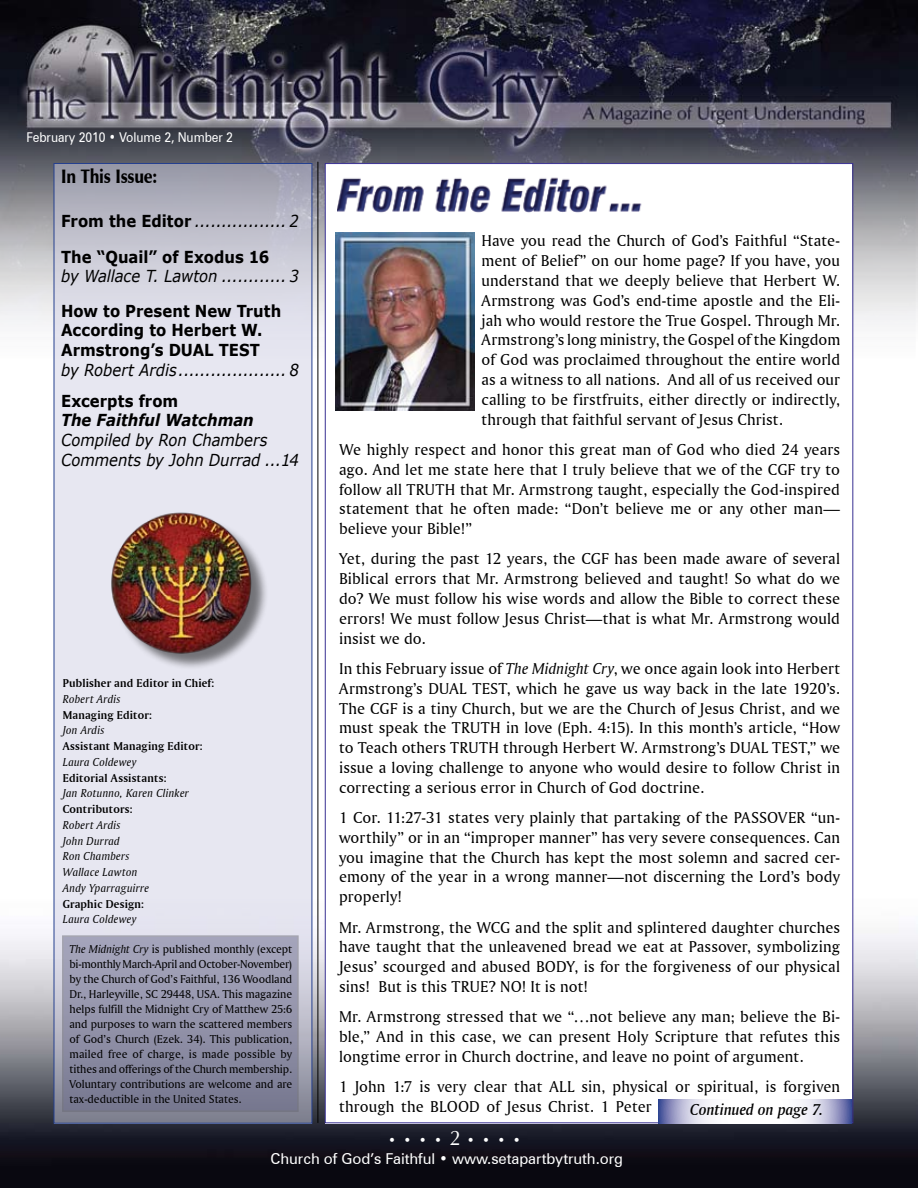
<style>
.page{position:relative;width:918px;height:1188px;background:#fff}
.page>*{position:absolute;margin:0;border:0;box-sizing:border-box;transform-origin:0 0}
.t1{font:900 19.5px "Zapf Humanist 601 BT";letter-spacing:-.015em;color:#000;scale:.85 1}
.t2{font:16.5px/19.8px "Amerigo BT Roman A";letter-spacing:.01em;color:#000;text-align:justify}
.t3{font:700 16.5px/19.8px "Verdana";color:#000;scale:.9 1}
.t4{font:italic 16.5px/19.8px "Verdana";color:#000;scale:.9 1}
.t5{font:italic 700 16.5px "Verdana";letter-spacing:-.005em;color:#000;scale:.9 1}
.t6{font:16.5px "Amerigo BT Medium Italic A";color:#000}
.t7{font:15px "Zurich BT";letter-spacing:-.005em;color:#fff}
.t8{font:13.5px "Zurich BT";letter-spacing:-.005em;color:#fff;scale:.9 1}
.t9{font:13.5px "Zapf Humanist 601 BT";color:#fff}
.t10{font:12px/15px "Amerigo BT Roman A";letter-spacing:-.005em;color:#000;text-align:justify}
.t11{font:12px/15.8px "Amerigo BT Italic A";letter-spacing:.015em;color:#000}
.t12{font:12px "Amerigo BT Bold A";letter-spacing:.015em;color:#000}
.s1{font-weight:400;font-style:italic}
.s2{font-family:"Amerigo BT Italic A"}
.s3{font-size:21px}
</style>
<div class="page">
<img style="left:0;top:0;width:918px;height:432px">
<img style="left:0;top:864px;width:918px;height:324px">
<div style="left:325px;top:163px;width:527px;height:960px;background:#fff"></div>
<hr style="left:318px;top:162px;width:1px;height:961px;background:#000">
<img style="left:335px;top:232px;width:140px;height:179px">
<img style="left:338px;top:177px;width:304px;height:36px">
<svg style="left:56px;top:165px;width:254px;height:957px;background:#cdcdda"></svg>
<div style="left:114px;top:515px;width:155px;height:155px;background:#000;opacity:.5"></div>
<img style="left:108px;top:510px;width:146px;height:145px">
<svg style="left:658px;top:1100px;width:193px;height:24px"></svg>
<p class="t8" style="left:27px;top:129px;width:231px">February 2010 • Volume 2, Number 2</p>
<p class="t1" style="left:61px;top:164px;width:115px">In This Issue:</p>
<p class="t3" style="left:61px;top:203px;width:266px;line-height:36px">From the Editor <span class="s1">................. 2<br></span>The “Quail” of Exodus 16</p>
<p class="t4" style="left:61px;top:267px;width:266px">by Wallace T. Lawton ............ 3</p>
<p class="t3" style="left:61px;top:301px;width:246px">How to Present New Truth<br>According to Herbert W.<br>Armstrong’s DUAL TEST</p>
<p class="t4" style="left:61px;top:360px;width:266px">by Robert Ardis.................... 8</p>
<p class="t3" style="left:61px;top:391px;width:132px">Excerpts from</p>
<p class="t5" style="left:61px;top:410px;width:216px">The Faithful Watchman</p>
<p class="t4" style="left:61px;top:430px;width:266px">Compiled by Ron Chambers<br>Comments by John Durrad ...14</p>
<p class="t12" style="left:63px;top:676px;width:153px">Publisher and Editor in Chief:</p>
<p class="t11" style="left:63px;top:691px;width:59px">Robert Ardis</p>
<p class="t12" style="left:63px;top:707px;width:91px">Managing Editor:</p>
<p class="t11" style="left:63px;top:722px;width:43px">Jon Ardis</p>
<p class="t12" style="left:63px;top:739px;width:141px">Assistant Managing Editor:</p>
<p class="t11" style="left:63px;top:754px;width:75px">Laura Coldewey</p>
<p class="t12" style="left:63px;top:770px;width:105px">Editorial Assistants:</p>
<p class="t11" style="left:63px;top:785px;width:128px">Jan Rotunno, Karen Clinker</p>
<p class="t12" style="left:63px;top:802px;width:71px">Contributors:</p>
<p class="t11" style="left:63px;top:817px;width:88px">Robert Ardis<br>John Durrad<br>Ron Chambers<br>Wallace Lawton<br>Andy Yparraguirre</p>
<p class="t12" style="left:63px;top:896px;width:83px">Graphic Design:</p>
<p class="t11" style="left:63px;top:911px;width:75px">Laura Coldewey</p>
<p class="t10" style="left:70px;top:941px;width:224px"><span class="s2">The Midnight Cry</span> is published monthly (except bi-monthly March-April and October-November) by the Church of God’s Faithful, 136 Woodland Dr., Harleyville, SC 29448, USA. This magazine helps fulfill the Midnight Cry of Matthew 25:6 and purposes to warn the scattered members of God’s Church (Ezek. 34). This publication, mailed free of charge, is made possible by tithes and offerings of the Church membership.<br>Voluntary contributions are welcome and are tax-deductible in the United States.</p>
<p class="t2" style="left:482px;top:231px;width:360px">Have you read the Church of God’s Faithful “State&shy;ment of Belief” on our home page? If you have, you understand that we deeply believe that Herbert W.<br>Armstrong was God’s end-time apostle and the Eli&shy;jah who would restore the True Gospel. Through Mr.<br>Armstrong’s long ministry, the Gospel of the Kingdom of God was proclaimed throughout the entire world as a witness to all nations. And all of us received our calling to be firstfruits, either directly or indirectly, through that faithful servant of Jesus Christ.</p>
<p class="t2" style="left:339px;top:439px;width:503px">We highly respect and honor this great man of God who died 24 years ago. And let me state here that I truly believe that we of the CGF try to follow all TRUTH that Mr. Armstrong taught, especially the God-inspired statement that he often made: “Don’t believe me or any other man— believe your Bible!”</p>
<p class="t2" style="left:339px;top:549px;width:503px">Yet, during the past 12 years, the CGF has been made aware of several Biblical errors that Mr. Armstrong believed and taught! So what do we do? We must follow his wise words and allow the Bible to correct these errors! We must follow Jesus Christ—that is what Mr. Armstrong would insist we do.</p>
<p class="t2" style="left:339px;top:658px;width:503px">In this February issue of <span class="s2">The Midnight Cry</span>, we once again look into Herbert Armstrong’s DUAL TEST, which he gave us way back in the late 1920’s.<br>The CGF is a tiny Church, but we are the Church of Jesus Christ, and we must speak the TRUTH in love (Eph. 4:15). In this month’s article, “How to Teach others TRUTH through Herbert W. Armstrong’s DUAL TEST,” we issue a loving challenge to anyone who would desire to follow Christ in correcting a serious error in Church of God doctrine.</p>
<p class="t2" style="left:339px;top:807px;width:503px">1 Cor. 11:27-31 states very plainly that partaking of the PASSOVER “un&shy;worthily” or in an “improper manner” has very severe consequences. Can you imagine that the Church has kept the most solemn and sacred cer&shy;emony of the year in a wrong manner—not discerning the Lord’s body properly!</p>
<p class="t2" style="left:339px;top:917px;width:503px">Mr. Armstrong, the WCG and the split and splintered daughter churches have taught that the unleavened bread we eat at Passover, symbolizing Jesus’ scourged and abused BODY, is for the forgiveness of our physical sins! But is this TRUE? NO! It is not!</p>
<p class="t2" style="left:339px;top:1007px;width:503px">Mr. Armstrong stressed that we “…not believe any man; believe the Bi&shy;ble,” And in this case, we can present Holy Scripture that refutes this longtime error in Church doctrine, and leave no point of argument.</p>
<p class="t2" style="left:339px;top:1076px;width:503px">1 John 1:7 is very clear that ALL sin, physical or spiritual, is forgiven through the BLOOD of Jesus Christ. 1 Peter</p>
<p class="t6" style="left:690px;top:1100px;width:134px">Continued on page 7.</p>
<p class="t9" style="left:388px;top:1132px;width:134px">• • • • <span class="s3">2</span> • • • •</p>
<p class="t7" style="left:271px;top:1149px;width:354px">Church of God’s Faithful • www.setapartbytruth.org</p>
</div>
